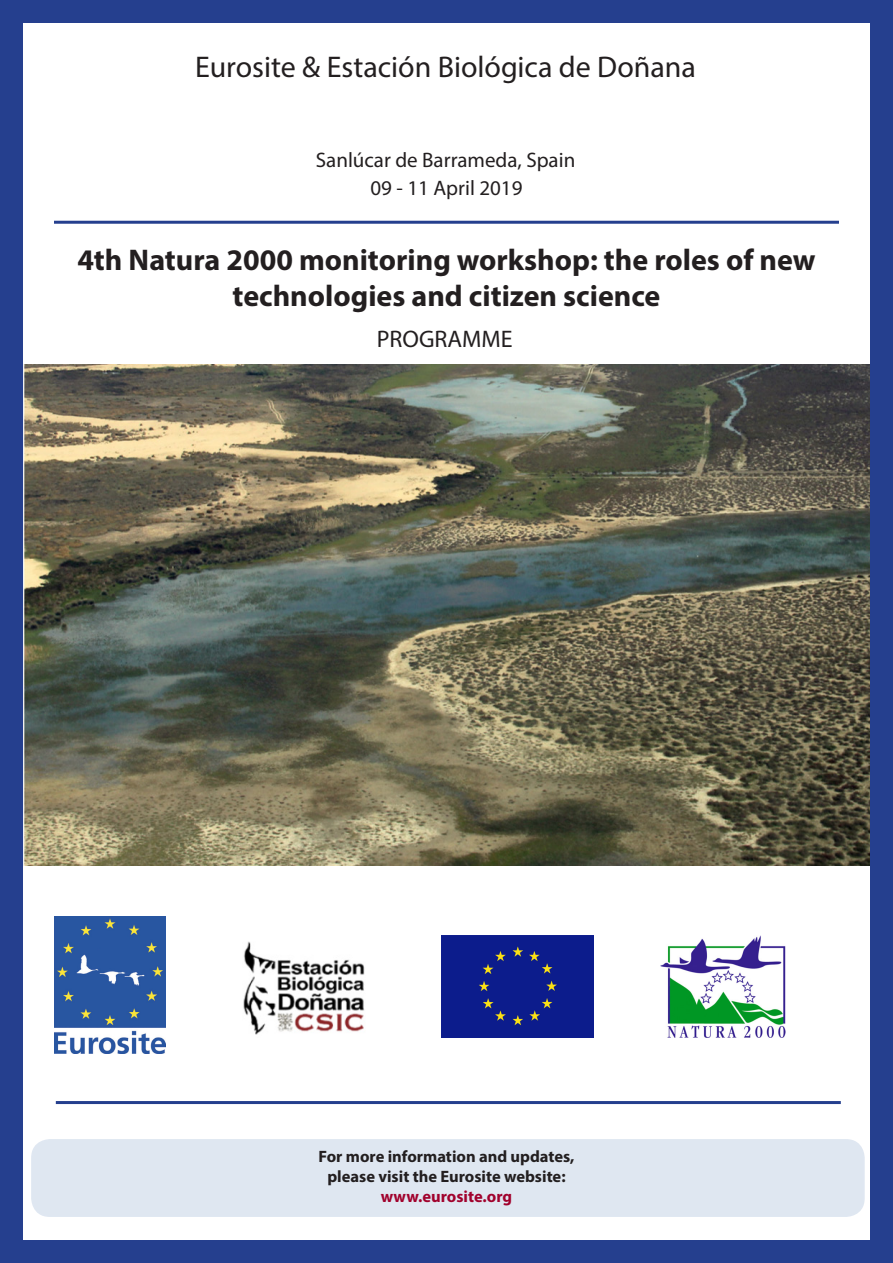
<style>
.page{position:relative;width:893px;height:1263px;background:#fff}
.page>*{position:absolute;margin:0;border:0;box-sizing:border-box;transform-origin:0 0}
.t1{font:700 30px/36px "Myriad Pro";color:#231f20;text-align:center}
.t2{font:30px "Myriad Pro";color:#231f20}
.t3{font:24px "Myriad Pro";color:#231f20}
.t4{font:21px "Myriad Pro";color:#231f20}
.t5{font:700 16.5px/19.8px "Myriad Pro";color:#231f20;text-align:center}
.t6{font:700 16.5px "Myriad Pro";color:#a1022d}
</style>
<div class="page">
<div style="left:0;top:0;width:893px;height:23px;background:#253f8e"></div>
<div style="left:0;top:0;width:23px;height:1263px;background:#253f8e"></div>
<div style="left:870px;top:0;width:23px;height:1263px;background:#253f8e"></div>
<div style="left:0;top:1240px;width:893px;height:23px;background:#253f8e"></div>
<hr style="left:54px;top:221px;width:785px;height:3px;background:#253f8e">
<hr style="left:56px;top:1101px;width:785px;height:3px;background:#253f8e">
<div style="left:32px;top:1140px;width:832px;height:76px;background:#dfe7f1;border-radius:18px"></div>
<div style="left:31px;top:1139px;width:834px;height:78px;border:2px solid #b0c4de;border-radius:18px"></div>
<img style="left:54px;top:917px;width:111px;height:137px">
<img style="left:23px;top:365px;width:847px;height:501px">
<img style="left:243px;top:941px;width:122px;height:94px">
<img style="left:661px;top:935px;width:124px;height:102px">
<div style="left:441px;top:935px;width:153px;height:102px;background:#0c1c8c"></div>
<p class="t2" style="left:195px;top:48px;width:502px">Eurosite &amp; Estación Biológica de Doñana</p>
<p class="t4" style="left:316px;top:147px;width:261px">Sanlúcar de Barrameda, Spain</p>
<p class="t4" style="left:370px;top:175px;width:153px">09 - 11 April 2019</p>
<p class="t1" style="left:77px;top:241px;width:740px">4th Natura 2000 monitoring workshop: the roles of new technologies and citizen science</p>
<p class="t3" style="left:377px;top:324px;width:137px">PROGRAMME</p>
<p class="t5" style="left:318px;top:1146px;width:258px">For more information and updates, please visit the Eurosite website:</p>
<p class="t6" style="left:381px;top:1185px;width:133px">www.eurosite.org</p>
</div>
